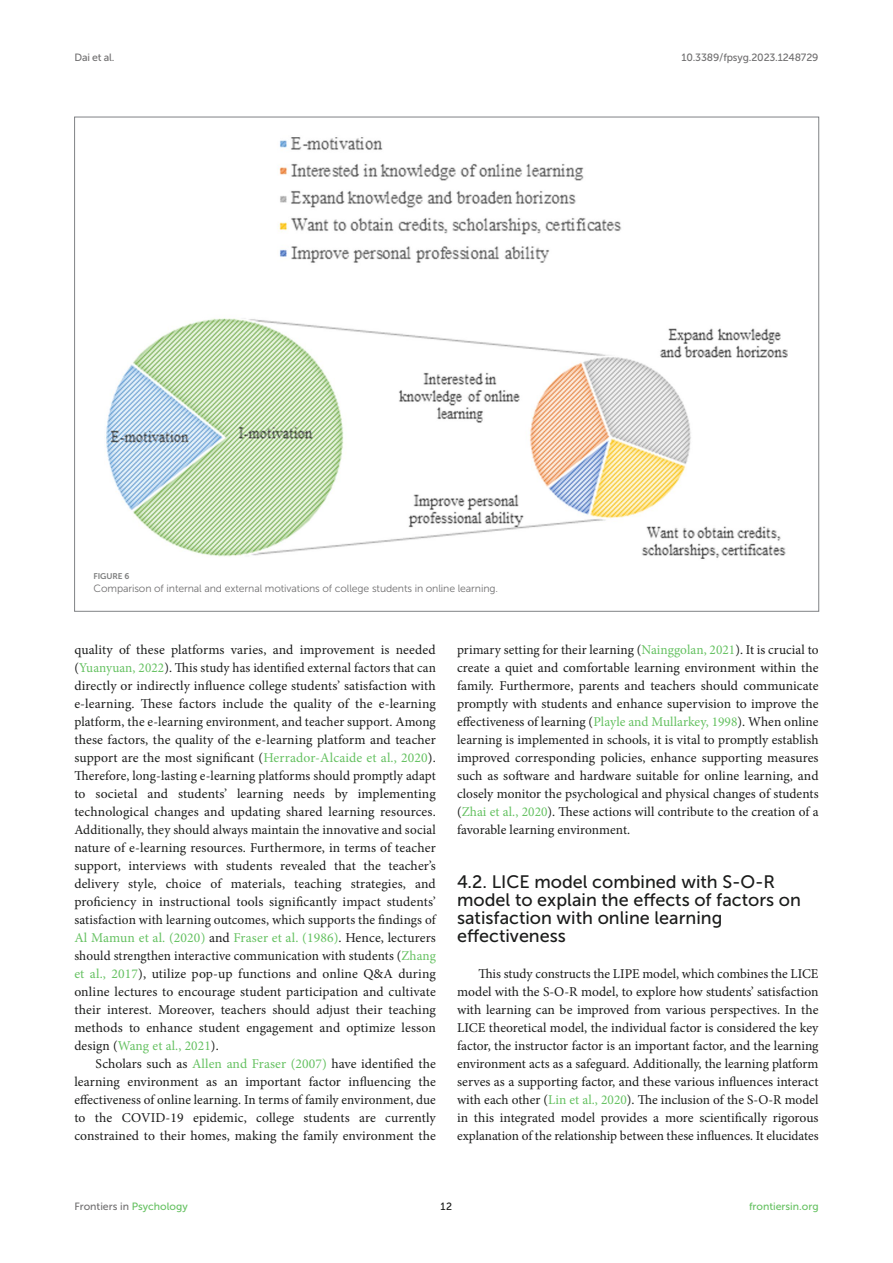
<style>
.page{position:relative;width:893px;height:1263px;background:#fff}
.page>*{position:absolute;margin:0;border:0;box-sizing:border-box;transform-origin:0 0}
.HEAD_2{font:18px/18px "Museo Sans 500";color:#1b1c1b}
.TEXT_FLUSH{font:13.5px/18px "Minion Pro";color:#1b1c1b;text-align:justify}
.TEXT{font:13.5px/18px "Minion Pro";color:#1b1c1b;text-align:justify}
.FIG_HD{font:10.5px "Museo Sans 300";letter-spacing:-.01em;color:#706f70}
.t1{font:10.5px "Museo Sans 500";letter-spacing:-.015em;color:#706f70}
.t2{font:10.5px "Museo Sans 500";color:#65c161}
.t3{font:10.5px "Museo Sans 500";color:#1b1c1b}
.FIG_HD-2{font:8.25px "Museo Sans 700";letter-spacing:-.01em;color:#7e7f7f}
.s1{color:#65c161}
</style>
<div class="page">
<img style="left:106px;top:137px;width:682px;height:422px">
<p class="t1" style="left:74px;top:51px;width:42px">Dai et al.</p>
<p class="t1" style="left:681px;top:51px;width:139px">10.3389/fpsyg.2023.1248729</p>
<p class="FIG_HD-2" style="left:94px;top:571px;width:37px">FIGURE 6</p>
<p class="FIG_HD" style="left:94px;top:583px;width:406px">Comparison of internal and external motivations of college students in online learning.</p>
<p class="TEXT_FLUSH" style="left:74px;top:641px;width:363px">quality of these platforms varies, and improvement is needed (<span class="s1">Yuanyuan, 2022</span>). This study has identified external factors that can directly or indirectly influence college students’ satisfaction with e-learning. These factors include the quality of the e-learning platform, the e-learning environment, and teacher support. Among these factors, the quality of the e-learning platform and teacher support are the most significant (<span class="s1">Herrador-Alcaide et al., 2020</span>).<br>Therefore, long-lasting e-learning platforms should promptly adapt to societal and students’ learning needs by implementing technological changes and updating shared learning resources.<br>Additionally, they should always maintain the innovative and social nature of e-learning resources. Furthermore, in terms of teacher support, interviews with students revealed that the teacher’s delivery style, choice of materials, teaching strategies, and proficiency in instructional tools significantly impact students’ satisfaction with learning outcomes, which supports the findings of <span class="s1">Al Mamun et al. (2020)</span> and <span class="s1">Fraser et al. (1986)</span>. Hence, lecturers should strengthen interactive communication with students (<span class="s1">Zhang et al., 2017</span>), utilize pop-up functions and online Q&amp;A during online lectures to encourage student participation and cultivate their interest. Moreover, teachers should adjust their teaching methods to enhance student engagement and optimize lesson design (<span class="s1">Wang et al., 2021</span>).</p>
<p class="TEXT" style="left:74px;top:1055px;width:363px;text-indent:21px">Scholars such as <span class="s1">Allen and Fraser (2007)</span> have identified the learning environment as an important factor influencing the effectiveness of online learning. In terms of family environment, due to the COVID-19 epidemic, college students are currently constrained to their homes, making the family environment the</p>
<p class="TEXT" style="left:457px;top:641px;width:363px">primary setting for their learning (<span class="s1">Nainggolan, 2021</span>). It is crucial to create a quiet and comfortable learning environment within the family. Furthermore, parents and teachers should communicate promptly with students and enhance supervision to improve the effectiveness of learning (<span class="s1">Playle and Mullarkey, 1998</span>). When online learning is implemented in schools, it is vital to promptly establish improved corresponding policies, enhance supporting measures such as software and hardware suitable for online learning, and closely monitor the psychological and physical changes of students (<span class="s1">Zhai et al., 2020</span>). These actions will contribute to the creation of a favorable learning environment.</p>
<p class="HEAD_2" style="left:457px;top:873px;width:345px">4.2. LICE model combined with S-O-R model to explain the effects of factors on satisfaction with online learning effectiveness</p>
<p class="TEXT_FLUSH" style="left:457px;top:965px;width:363px;text-indent:21px">This study constructs the LIPE model, which combines the LICE model with the S-O-R model, to explore how students’ satisfaction with learning can be improved from various perspectives. In the LICE theoretical model, the individual factor is considered the key factor, the instructor factor is an important factor, and the learning environment acts as a safeguard. Additionally, the learning platform serves as a supporting factor, and these various influences interact with each other (<span class="s1">Lin et al., 2020</span>). The inclusion of the S-O-R model in this integrated model provides a more scientifically rigorous explanation of the relationship between these influences. It elucidates</p>
<p class="t1" style="left:74px;top:1200px;width:115px">Frontiers in <span class="s1">Psychology</span></p>
<p class="t3" style="left:441px;top:1200px;width:13px">12</p>
<p class="t2" style="left:749px;top:1200px;width:71px">frontiersin.org</p>
</div>
